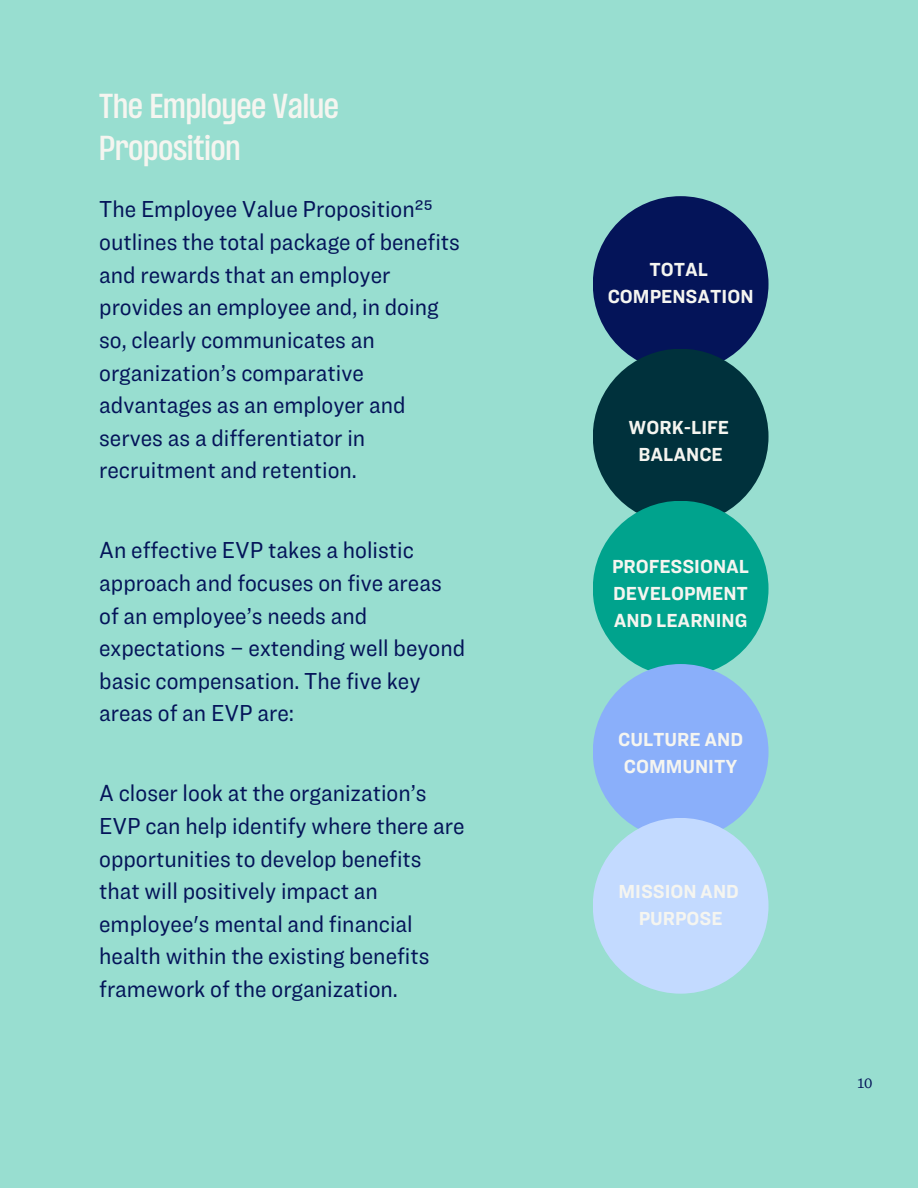
<style>
.page{position:relative;width:918px;height:1188px;background:#98ded0}
.page>*{position:absolute;margin:0;border:0;box-sizing:border-box;transform-origin:0 0}
.t1{font:600 30px/41.7px "TIAA Challenger";color:#f5f5f0}
.t2{font:24px/32.7px "Ringside Narrow";color:#041459}
.t3{font:700 19.65px "Ringside Narrow";color:#f5f5f0}
.t4{font:15px "Sentinel";color:#041459}
</style>
<div class="page">
<div style="left:593px;top:196px;width:176px;height:176px;background:#041459;border-radius:50%"></div>
<div style="left:593px;top:349px;width:176px;height:175px;background:#00313c;border-radius:50%"></div>
<div style="left:593px;top:501px;width:176px;height:176px;background:#00a38d;border-radius:50%"></div>
<div style="left:593px;top:664px;width:176px;height:176px;background:#8aaffa;border-radius:50%"></div>
<div style="left:593px;top:818px;width:176px;height:176px;background:#c3daff;border-radius:50%"></div>
<h2 class="t1" style="left:99px;top:88px;width:241px">The Employee Value<br>Proposition</h2>
<h1 class="t2" style="left:99px;top:192px;width:362px">The Employee Value Proposition²⁵ outlines the total package of benefits and rewards that an employer provides an employee and, in doing so, clearly communicates an organization’s comparative advantages as an employer and serves as a differentiator in recruitment and retention.</h1>
<p class="t2" style="left:99px;top:533px;width:368px">An effective EVP takes a holistic approach and focuses on five areas of an employee’s needs and expectations – extending well beyond basic compensation. The five key areas of an EVP are:</p>
<h2 class="t2" style="left:99px;top:776px;width:367px">A closer look at the organization’s EVP can help identify where there are opportunities to develop benefits that will positively impact an employee's mental and financial health within the existing benefits framework of the organization.</h2>
<h2 class="t3" style="left:649px;top:257px;width:60px">TOTAL</h2>
<p class="t3" style="left:608px;top:284px;width:147px">COMPENSATION</p>
<p class="t3" style="left:629px;top:416px;width:102px">WORK-LIFE</p>
<p class="t3" style="left:638px;top:443px;width:86px">BALANCE</p>
<p class="t3" style="left:612px;top:554px;width:139px">PROFESSIONAL</p>
<p class="t3" style="left:613px;top:581px;width:136px">DEVELOPMENT</p>
<p class="t3" style="left:614px;top:608px;width:135px">AND LEARNING</p>
<p class="t3" style="left:618px;top:727px;width:127px">CULTURE AND</p>
<p class="t3" style="left:624px;top:754px;width:115px">COMMUNITY</p>
<p class="t3" style="left:619px;top:879px;width:122px">MISSION AND</p>
<p class="t3" style="left:639px;top:906px;width:85px">PURPOSE</p>
<p class="t4" style="left:857px;top:1074px;width:17px">10</p>
</div>
